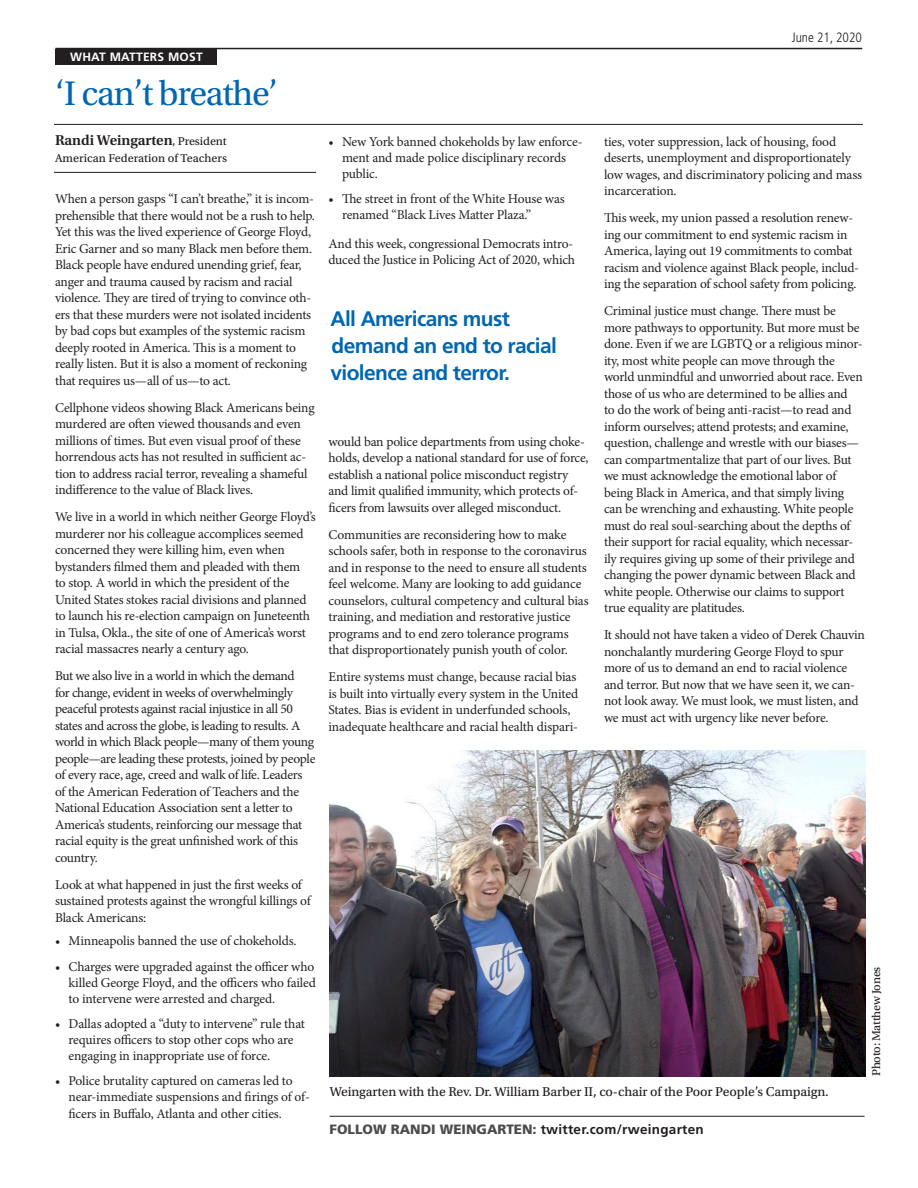
<style>
.page{position:relative;width:918px;height:1188px;background:#fff}
.page>*{position:absolute;margin:0;border:0;box-sizing:border-box;transform-origin:0 0}
.HEAD_24_PTS{font:36px "Utopia Std";letter-spacing:-.03em;color:#0166b3}
.PULLQUOTE{font:700 21px/27px "Frutiger LT Std";letter-spacing:-.03em;color:#0166b3}
.t1{font:600 15px "Utopia Std";letter-spacing:-.005em;color:#231f20}
.TEXT_9pt_10_75_leadi{font:13.5px/16.5px "Minion Pro";letter-spacing:-.015em;color:#231f20}
.t2{font:13.5px "Utopia Std Capt";letter-spacing:-.01em;color:#231f20}
.t3{font:700 13.5px "Frutiger LT Std";letter-spacing:.02em;color:#231f20}
.TEXT{font:300 condensed 13.5px "Frutiger LT Std";color:#231f20}
.CAPTION_8PT{font:12px "Utopia Std Capt";letter-spacing:-.005em;color:#231f20}
.t4{font:700 12px "Frutiger LT Std";letter-spacing:.02em;color:#fff}
.s1{font-family:"Utopia Std Disp";font-weight:400}
.s2{font-family:"Utopia Std Capt";font-weight:400;font-size:12px}
.s3{font-weight:900;color:#4b4c4d}
</style>
<div class="page">
<hr style="left:330px;top:1116px;width:535px;height:1px;background:#231f20">
<div style="left:55px;top:49px;width:162px;height:16px;background:#231f20"></div>
<hr style="left:55px;top:48px;width:807px;height:1px;background:#231f20">
<hr style="left:54px;top:124px;width:809px;height:1px;background:#231f20">
<hr style="left:54px;top:172px;width:262px;height:1px;background:#231f20">
<img style="left:330px;top:750px;width:535px;height:326px">
<p class="t4" style="left:70px;top:50px;width:134px">WHAT MATTERS MOST</p>
<p class="HEAD_24_PTS" style="left:56px;top:74px;width:223px">‘I can’t breathe’</p>
<p class="t1" style="left:55px;top:132px;width:173px">Randi Weingarten<span class="s1">,</span> <span class="s2">President</span></p>
<p class="CAPTION_8PT" style="left:55px;top:151px;width:173px">American Federation of Teachers</p>
<p class="TEXT_9pt_10_75_leadi" style="left:55px;top:191px;width:261px">When a person gasps “I can’t breathe,” it is incom&shy;prehensible that there would not be a rush to help.<br>Yet this was the lived experience of George Floyd, Eric Garner and so many Black men before them.<br>Black people have endured unending grief, fear, anger and trauma caused by racism and racial violence. They are tired of trying to convince oth&shy;ers that these murders were not isolated incidents by bad cops but examples of the systemic racism deeply rooted in America. This is a moment to really listen. But it is also a moment of reckoning that requires us—all of us—to act.</p>
<p class="TEXT_9pt_10_75_leadi" style="left:55px;top:399px;width:261px">Cellphone videos showing Black Americans being murdered are often viewed thousands and even millions of times. But even visual proof of these horrendous acts has not resulted in sufficient ac&shy;tion to address racial terror, revealing a shameful indifference to the value of Black lives.</p>
<p class="TEXT_9pt_10_75_leadi" style="left:55px;top:509px;width:262px">We live in a world in which neither George Floyd’s murderer nor his colleague accomplices seemed concerned they were killing him, even when bystanders filmed them and pleaded with them<br>to stop. A world in which the president of the United States stokes racial divisions and planned to launch his re-election campaign on Juneteenth in Tulsa, Okla., the site of one of America’s worst racial massacres nearly a century ago.</p>
<p class="TEXT_9pt_10_75_leadi" style="left:55px;top:668px;width:262px">But we also live in a world in which the demand<br>for change, evident in weeks of overwhelmingly peaceful protests against racial injustice in all 50 states and across the globe, is leading to results. A world in which Black people—many of them young people—are leading these protests, joined by people of every race, age, creed and walk of life. Leaders of the American Federation of Teachers and the National Education Association sent a letter to America’s students, reinforcing our message that racial equity is the great unfinished work of this country.</p>
<p class="TEXT_9pt_10_75_leadi" style="left:55px;top:876px;width:257px">Look at what happened in just the first weeks of sustained protests against the wrongful killings of<br>Black Americans:</p>
<p class="TEXT_9pt_10_75_leadi" style="left:55px;top:933px;width:243px">• Minneapolis banned the use of chokeholds.</p>
<p class="TEXT_9pt_10_75_leadi" style="left:69px;top:958px;width:249px;text-indent:-14px">• Charges were upgraded against the officer who killed George Floyd, and the officers who failed to intervene were arrested and charged.</p>
<p class="TEXT_9pt_10_75_leadi" style="left:69px;top:1016px;width:238px;text-indent:-14px">• Dallas adopted a “duty to intervene” rule that requires officers to stop other cops who are engaging in inappropriate use of force.</p>
<p class="TEXT_9pt_10_75_leadi" style="left:69px;top:1073px;width:243px;text-indent:-14px">• Police brutality captured on cameras led to near-immediate suspensions and firings of of&shy;ficers in Buffalo, Atlanta and other cities.</p>
<p class="TEXT" style="left:792px;top:30px;width:72px">June 21, 2020</p>
<p class="TEXT_9pt_10_75_leadi" style="left:342px;top:133px;width:242px;text-indent:-14px">• New York banned chokeholds by law enforce&shy;ment and made police disciplinary records public.</p>
<p class="TEXT_9pt_10_75_leadi" style="left:342px;top:191px;width:224px;text-indent:-14px">• The street in front of the White House was renamed “Black Lives Matter Plaza.”</p>
<p class="TEXT_9pt_10_75_leadi" style="left:328px;top:235px;width:248px">And this week, congressional Democrats intro&shy;duced the Justice in Policing Act of 2020, which</p>
<p class="PULLQUOTE" style="left:330px;top:305px;width:228px">All Americans must demand an end to racial violence and terror.</p>
<p class="TEXT_9pt_10_75_leadi" style="left:328px;top:433px;width:262px">would ban police departments from using choke&shy;holds, develop a national standard for use of force, establish a national police misconduct registry and limit qualified immunity, which protects of&shy;ficers from lawsuits over alleged misconduct.</p>
<p class="TEXT_9pt_10_75_leadi" style="left:328px;top:526px;width:262px">Communities are reconsidering how to make schools safer, both in response to the coronavirus and in response to the need to ensure all students feel welcome. Many are looking to add guidance counselors, cultural competency and cultural bias training, and mediation and restorative justice programs and to end zero tolerance programs that disproportionately punish youth of color.</p>
<p class="TEXT_9pt_10_75_leadi" style="left:328px;top:669px;width:251px">Entire systems must change, because racial bias is built into virtually every system in the United States. Bias is evident in underfunded schools, inadequate healthcare and racial health dispari-</p>
<p class="TEXT_9pt_10_75_leadi" style="left:604px;top:133px;width:260px">ties, voter suppression, lack of housing, food deserts, unemployment and disproportionately low wages, and discriminatory policing and mass incarceration.</p>
<p class="TEXT_9pt_10_75_leadi" style="left:604px;top:210px;width:257px">This week, my union passed a resolution renew&shy;ing our commitment to end systemic racism in America, laying out 19 commitments to combat racism and violence against Black people, includ&shy;ing the separation of school safety from policing.</p>
<p class="TEXT_9pt_10_75_leadi" style="left:604px;top:303px;width:260px">Criminal justice must change. There must be more pathways to opportunity. But more must be done. Even if we are LGBTQ or a religious minor&shy;ity, most white people can move through the world unmindful and unworried about race. Even those of us who are determined to be allies and<br>to do the work of being anti-racist—to read and inform ourselves; attend protests; and examine, question, challenge and wrestle with our biases— can compartmentalize that part of our lives. But we must acknowledge the emotional labor of being Black in America, and that simply living can be wrenching and exhausting. White people must do real soul-searching about the depths of their support for racial equality, which necessar&shy;ily requires giving up some of their privilege and changing the power dynamic between Black and white people. Otherwise our claims to support true equality are platitudes.</p>
<p class="TEXT_9pt_10_75_leadi" style="left:604px;top:627px;width:263px">It should not have taken a video of Derek Chauvin nonchalantly murdering George Floyd to spur more of us to demand an end to racial violence and terror. But now that we have seen it, we can&shy;not look away. We must look, we must listen, and we must act with urgency like never before.</p>
<p class="CAPTION_8PT" style="left:870px;top:1076px;width:111px;rotate:-90deg">Photo: Matthew Jones</p>
<p class="t2" style="left:330px;top:1085px;width:501px">Weingarten with the Rev. Dr. William Barber II, co-chair of the Poor People’s Campaign.</p>
<p class="t3" style="left:330px;top:1121px;width:376px"><span class="s3">FOLLOW RANDI WEINGARTEN:</span> twitter.com/rweingarten</p>
</div>
